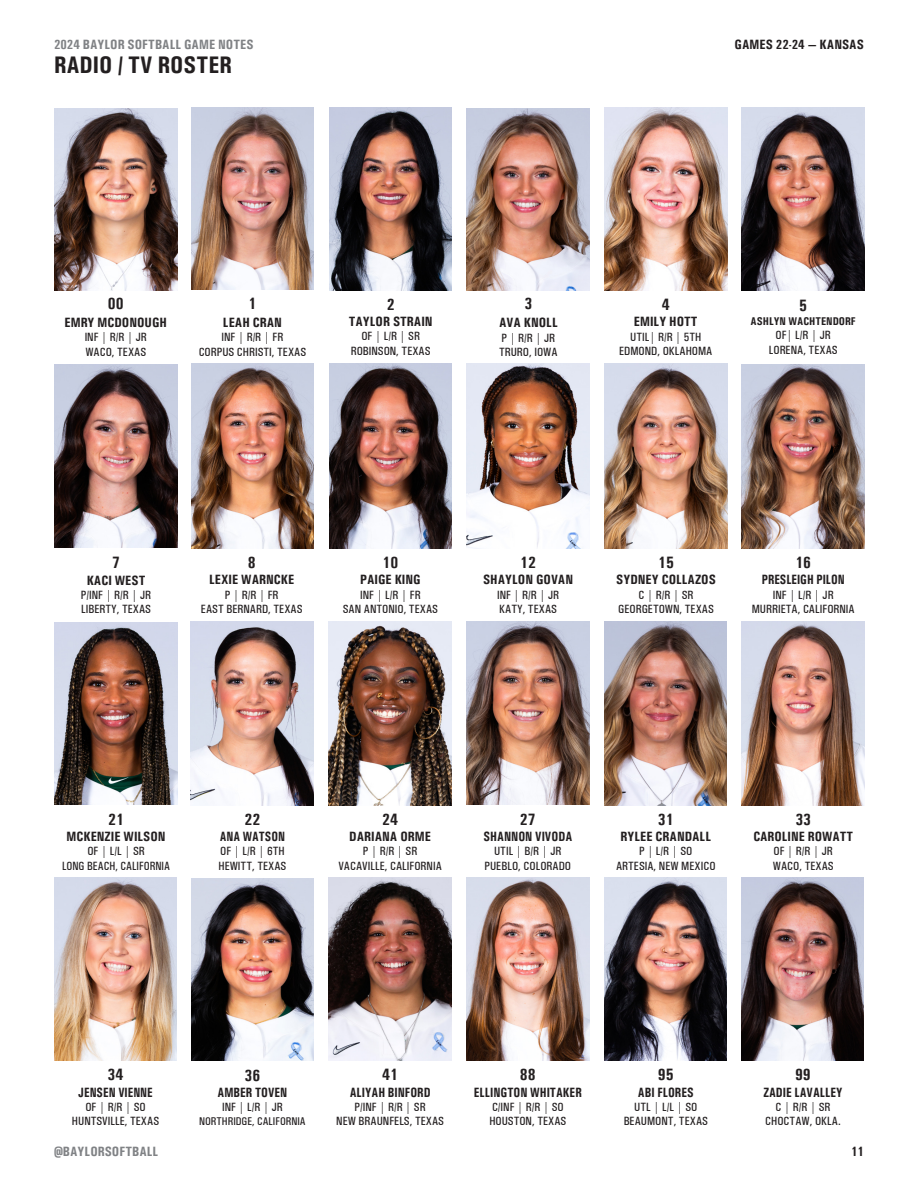
<style>
.page{position:relative;width:918px;height:1188px;background:#fff}
.page>*{position:absolute;margin:0;border:0;box-sizing:border-box;transform-origin:0 0}
.t1{font:700 condensed 24px "Univers";color:#231f20}
.t2{font:700 condensed 16.5px "Univers";color:#231f20}
.t3{font:700 condensed 13.5px "Univers";color:#231f20}
.t4{font:700 condensed 13.5px "Univers";color:#231f20;scale:.92 1}
.t5{font:700 condensed 13.5px "Univers";color:#808285}
.t6{font:700 condensed 13.5px "Univers";color:#231f20;scale:.9 1}
.t7{font:700 condensed 13.5px "Univers";color:#231f20;scale:.93 1}
.t8{font:500 condensed 12px "Univers";color:#231f20}
.t9{font:500 condensed 12px "Univers";color:#231f20;scale:.96 1}
.t10{font:500 condensed 11.25px "Univers";color:#231f20}
.t11{font:700 condensed 11.25px "Univers";color:#231f20}
</style>
<div class="page">
<img style="left:742px;top:364px;width:123px;height:184px">
<img style="left:54px;top:365px;width:123px;height:182px">
<img style="left:467px;top:363px;width:123px;height:185px">
<img style="left:191px;top:621px;width:122px;height:184px">
<img style="left:55px;top:622px;width:122px;height:183px">
<img style="left:605px;top:622px;width:122px;height:183px">
<img style="left:467px;top:622px;width:122px;height:182px">
<img style="left:329px;top:878px;width:122px;height:182px">
<img style="left:54px;top:878px;width:123px;height:182px">
<img style="left:742px;top:622px;width:123px;height:183px">
<img style="left:329px;top:108px;width:123px;height:182px">
<img style="left:604px;top:108px;width:123px;height:182px">
<img style="left:742px;top:108px;width:123px;height:182px">
<img style="left:605px;top:364px;width:122px;height:184px">
<img style="left:191px;top:878px;width:123px;height:182px">
<img style="left:742px;top:878px;width:122px;height:182px">
<img style="left:55px;top:108px;width:122px;height:182px">
<img style="left:467px;top:108px;width:123px;height:182px">
<img style="left:329px;top:621px;width:123px;height:184px">
<img style="left:467px;top:878px;width:122px;height:182px">
<img style="left:605px;top:878px;width:122px;height:182px">
<img style="left:191px;top:108px;width:123px;height:182px">
<img style="left:191px;top:364px;width:122px;height:184px">
<img style="left:329px;top:364px;width:122px;height:184px">
<p class="t5" style="left:54px;top:37px;width:201px">2024 BAYLOR SOFTBALL GAME NOTES</p>
<p class="t3" style="left:735px;top:37px;width:131px">GAMES 22-24 — KANSAS</p>
<p class="t1" style="left:54px;top:51px;width:179px">RADIO / TV ROSTER</p>
<p class="t2" style="left:108px;top:293px;width:17px">00</p>
<p class="t3" style="left:64px;top:314px;width:104px">EMRY MCDONOUGH</p>
<p class="t8" style="left:85px;top:330px;width:64px">INF | R/R | JR</p>
<p class="t8" style="left:85px;top:345px;width:62px">WACO, TEXAS</p>
<p class="t2" style="left:248px;top:293px;width:9px">1</p>
<p class="t3" style="left:223px;top:314px;width:60px">LEAH CRAN</p>
<p class="t8" style="left:221px;top:330px;width:63px">INF | R/R | FR</p>
<p class="t8" style="left:199px;top:344px;width:109px">CORPUS CHRISTI, TEXAS</p>
<p class="t2" style="left:387px;top:294px;width:9px">2</p>
<p class="t3" style="left:349px;top:313px;width:85px">TAYLOR STRAIN</p>
<p class="t8" style="left:361px;top:329px;width:60px">OF | L/R | SR</p>
<p class="t8" style="left:351px;top:344px;width:81px">ROBINSON, TEXAS</p>
<p class="t2" style="left:524px;top:294px;width:9px">3</p>
<p class="t3" style="left:499px;top:314px;width:60px">AVA KNOLL</p>
<p class="t8" style="left:502px;top:330px;width:55px">P | R/R | JR</p>
<p class="t8" style="left:499px;top:345px;width:60px">TRURO, IOWA</p>
<p class="t2" style="left:662px;top:294px;width:9px">4</p>
<p class="t3" style="left:634px;top:314px;width:65px">EMILY HOTT</p>
<p class="t8" style="left:630px;top:330px;width:73px">UTIL| R/R | 5TH</p>
<p class="t8" style="left:619px;top:344px;width:95px">EDMOND, OKLAHOMA</p>
<p class="t2" style="left:799px;top:296px;width:9px">5</p>
<p class="t11" style="left:751px;top:314px;width:107px">ASHLYN WACHTENDORF</p>
<p class="t8" style="left:776px;top:328px;width:57px">OF| L/R | JR</p>
<p class="t8" style="left:769px;top:343px;width:70px">LORENA, TEXAS</p>
<p class="t2" style="left:112px;top:553px;width:9px">7</p>
<p class="t3" style="left:87px;top:572px;width:60px">KACI WEST</p>
<p class="t8" style="left:81px;top:588px;width:72px">P/INF | R/R | JR</p>
<p class="t8" style="left:81px;top:602px;width:71px">LIBERTY, TEXAS</p>
<p class="t2" style="left:248px;top:553px;width:9px">8</p>
<p class="t3" style="left:209px;top:572px;width:87px">LEXIE WARNCKE</p>
<p class="t8" style="left:225px;top:588px;width:55px">P | R/R | FR</p>
<p class="t8" style="left:201px;top:602px;width:103px">EAST BERNARD, TEXAS</p>
<p class="t2" style="left:383px;top:553px;width:17px">10</p>
<p class="t3" style="left:360px;top:572px;width:62px">PAIGE KING</p>
<p class="t8" style="left:360px;top:588px;width:62px">INF | L/R | FR</p>
<p class="t8" style="left:343px;top:602px;width:97px">SAN ANTONIO, TEXAS</p>
<p class="t2" style="left:520px;top:553px;width:17px">12</p>
<p class="t3" style="left:483px;top:572px;width:92px">SHAYLON GOVAN</p>
<p class="t8" style="left:497px;top:588px;width:64px">INF | R/R | JR</p>
<p class="t8" style="left:499px;top:602px;width:59px">KATY, TEXAS</p>
<p class="t2" style="left:658px;top:553px;width:17px">15</p>
<p class="t3" style="left:616px;top:572px;width:101px">SYDNEY COLLAZOS</p>
<p class="t8" style="left:639px;top:588px;width:56px">C | R/R | SR</p>
<p class="t8" style="left:618px;top:602px;width:97px">GEORGETOWN, TEXAS</p>
<p class="t2" style="left:795px;top:553px;width:17px">16</p>
<p class="t6" style="left:762px;top:572px;width:94px">PRESLEIGH PILON</p>
<p class="t8" style="left:773px;top:588px;width:62px">INF | L/R | JR</p>
<p class="t8" style="left:752px;top:602px;width:105px">MURRIETA, CALIFORNIA</p>
<p class="t2" style="left:108px;top:809px;width:17px">21</p>
<p class="t3" style="left:67px;top:828px;width:101px">MCKENZIE WILSON</p>
<p class="t8" style="left:87px;top:844px;width:59px">OF | L/L | SR</p>
<p class="t9" style="left:62px;top:859px;width:114px">LONG BEACH, CALIFORNIA</p>
<p class="t2" style="left:245px;top:809px;width:17px">22</p>
<p class="t6" style="left:220px;top:828px;width:74px">ANA WATSON</p>
<p class="t8" style="left:220px;top:844px;width:66px">OF | L/R | 6TH</p>
<p class="t8" style="left:218px;top:859px;width:69px">HEWITT, TEXAS</p>
<p class="t2" style="left:382px;top:809px;width:17px">24</p>
<p class="t3" style="left:349px;top:828px;width:83px">DARIANA ORME</p>
<p class="t8" style="left:363px;top:844px;width:56px">P | R/R | SR</p>
<p class="t8" style="left:338px;top:859px;width:105px">VACAVILLE, CALIFORNIA</p>
<p class="t2" style="left:520px;top:809px;width:17px">27</p>
<p class="t7" style="left:483px;top:828px;width:97px">SHANNON VIVODA</p>
<p class="t8" style="left:494px;top:844px;width:69px">UTIL | B/R | JR</p>
<p class="t8" style="left:485px;top:859px;width:88px">PUEBLO, COLORADO</p>
<p class="t2" style="left:658px;top:809px;width:17px">31</p>
<p class="t3" style="left:621px;top:828px;width:92px">RYLEE CRANDALL</p>
<p class="t8" style="left:639px;top:844px;width:55px">P | L/R | SO</p>
<p class="t8" style="left:616px;top:859px;width:101px">ARTESIA, NEW MEXICO</p>
<p class="t2" style="left:795px;top:809px;width:17px">33</p>
<p class="t3" style="left:753px;top:828px;width:101px">CAROLINE ROWATT</p>
<p class="t8" style="left:774px;top:844px;width:61px">OF | R/R | JR</p>
<p class="t8" style="left:773px;top:859px;width:62px">WACO, TEXAS</p>
<p class="t2" style="left:108px;top:1065px;width:17px">34</p>
<p class="t6" style="left:78px;top:1084px;width:84px">JENSEN VIENNE</p>
<p class="t8" style="left:85px;top:1100px;width:62px">OF | R/R | SO</p>
<p class="t8" style="left:72px;top:1114px;width:89px">HUNTSVILLE, TEXAS</p>
<p class="t2" style="left:245px;top:1065px;width:17px">36</p>
<p class="t4" style="left:218px;top:1084px;width:77px">AMBER TOVEN</p>
<p class="t8" style="left:222px;top:1100px;width:62px">INF | L/R | JR</p>
<p class="t10" style="left:199px;top:1114px;width:108px">NORTHRIDGE, CALIFORNIA</p>
<p class="t2" style="left:382px;top:1065px;width:17px">41</p>
<p class="t4" style="left:350px;top:1084px;width:89px">ALIYAH BINFORD</p>
<p class="t8" style="left:355px;top:1100px;width:73px">P/INF | R/R | SR</p>
<p class="t8" style="left:336px;top:1114px;width:109px">NEW BRAUNFELS, TEXAS</p>
<p class="t2" style="left:520px;top:1065px;width:17px">88</p>
<p class="t4" style="left:474px;top:1084px;width:119px">ELLINGTON WHITAKER</p>
<p class="t8" style="left:492px;top:1100px;width:73px">C/INF | R/R | SO</p>
<p class="t8" style="left:489px;top:1114px;width:78px">HOUSTON, TEXAS</p>
<p class="t2" style="left:658px;top:1065px;width:17px">95</p>
<p class="t4" style="left:638px;top:1084px;width:62px">ABI FLORES</p>
<p class="t8" style="left:634px;top:1100px;width:65px">UTL | L/L | SO</p>
<p class="t8" style="left:624px;top:1114px;width:86px">BEAUMONT, TEXAS</p>
<p class="t2" style="left:795px;top:1065px;width:17px">99</p>
<p class="t4" style="left:763px;top:1084px;width:88px">ZADIE LAVALLEY</p>
<p class="t8" style="left:776px;top:1100px;width:56px">C | R/R | SR</p>
<p class="t8" style="left:765px;top:1114px;width:77px">CHOCTAW, OKLA.</p>
<p class="t5" style="left:54px;top:1143px;width:106px">@BAYLORSOFTBALL</p>
<p class="t3" style="left:851px;top:1143px;width:14px">11</p>
</div>
